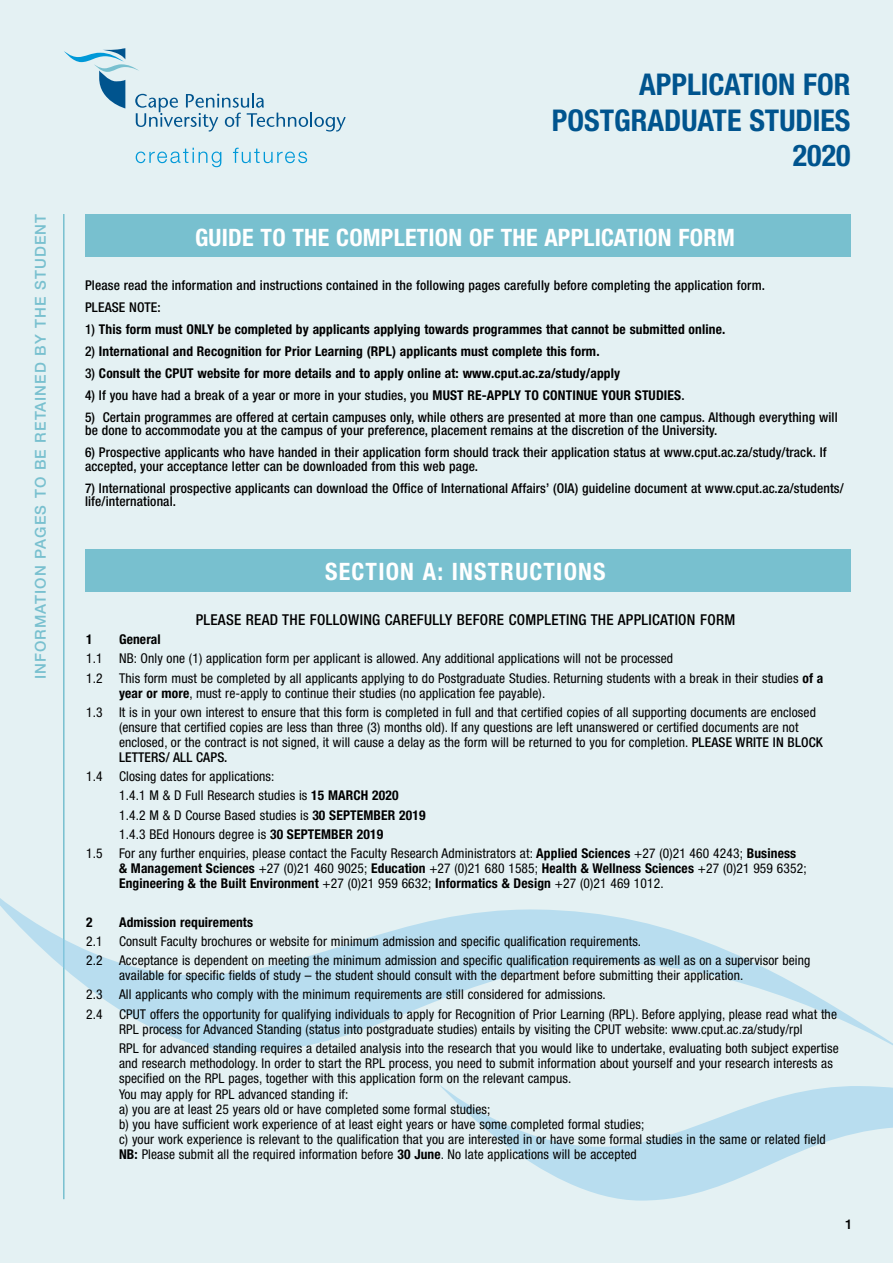
<style>
.page{position:relative;width:893px;height:1263px;background:#e4f1f3}
.page>*{position:absolute;margin:0;border:0;box-sizing:border-box;transform-origin:0 0}
.t1{font:700 condensed 30px/35.5px "Helvetica Neue";color:#00548e;text-align:right}
.t2{font:700 condensed 24px "Helvetica Neue LT Std";letter-spacing:.01em;color:#fff}
.t3{font:700 condensed 24px "Helvetica Neue LT Std";letter-spacing:.05em;color:#fff}
.t4{font:500 condensed 15px "Helvetica Neue LT Std";letter-spacing:.02em;color:#000}
.t5{font:500 15px "Helvetica Neue LT Std";letter-spacing:.07em;color:#78c0cf}
.t6{font:condensed 13.5px/15px "Helvetica Neue LT Std";letter-spacing:.01em;color:#000}
.t7{font:500 condensed 13.5px/13.5px "Helvetica Neue LT Std";letter-spacing:.01em;color:#000}
.t8{font:700 condensed 13.5px/15px "Helvetica Neue LT Std";letter-spacing:.01em;color:#000}
.t9{font:500 13.5px "Helvetica Neue LT Std";color:#000}
.s1{font-weight:500}
.s2{font-weight:700}
.s3{font-weight:400}
</style>
<div class="page">
<div style="left:85px;top:214px;width:765px;height:43px;background:#78c0cf"></div>
<svg style="left:64px;top:48px;width:282px;height:84px"></svg>
<svg style="left:136px;top:148px;width:171px;height:19px"></svg>
<hr style="left:63px;top:214px;width:2px;height:985px;background:#78c0cf">
<svg style="left:0;top:880px;width:893px;height:320px"></svg>
<div style="left:85px;top:549px;width:765px;height:42px;background:#78c0cf"></div>
<p class="t5" style="left:32px;top:679px;width:467px;rotate:-90deg">INFORMATION PAGES TO BE RETAINED BY THE STUDENT</p>
<h1 class="t1" style="left:552px;top:67px;width:300px">APPLICATION FOR<br>POSTGRADUATE STUDIES<br>2020</h1>
<h2 class="t2" style="left:195px;top:223px;width:541px">GUIDE TO THE COMPLETION OF THE APPLICATION FORM</h2>
<p class="t7" style="left:85px;top:274px;width:682px;line-height:22px">Please read the information and instructions contained in the following pages carefully before completing the application form.<br>PLEASE NOTE:</p>
<p class="t8" style="left:85px;top:321px;width:642px"><span class="s1">1)</span> This form must ONLY be completed by applicants applying towards programmes that cannot be submitted online.</p>
<p class="t8" style="left:85px;top:343px;width:516px"><span class="s1">2)</span> International and Recognition for Prior Learning (RPL) applicants must complete this form.</p>
<p class="t8" style="left:85px;top:365px;width:537px"><span class="s1">3)</span> Consult the CPUT website for more details and to apply online at: www.cput.ac.za/study/apply</p>
<p class="t7" style="left:85px;top:388px;width:601px">4) If you have had a break of a year or more in your studies, you <span class="s2">MUST RE-APPLY TO CONTINUE YOUR STUDIES</span>.</p>
<p class="t7" style="left:85px;top:410px;width:754px">5) Certain programmes are offered at certain campuses only, while others are presented at more than one campus. Although everything will be done to accommodate you at the campus of your preference, placement remains at the discretion of the University.</p>
<p class="t7" style="left:85px;top:445px;width:743px">6) Prospective applicants who have handed in their application form should track their application status at www.cput.ac.za/study/track. If accepted, your acceptance letter can be downloaded from this web page.</p>
<p class="t7" style="left:85px;top:481px;width:760px">7) International prospective applicants can download the Office of International Affairs’ (OIA) guideline document at www.cput.ac.za/students/ life/international.</p>
<h2 class="t3" style="left:325px;top:557px;width:282px">SECTION A: INSTRUCTIONS</h2>
<p class="t4" style="left:196px;top:611px;width:541px">PLEASE READ THE FOLLOWING CAREFULLY BEFORE COMPLETING THE APPLICATION FORM</p>
<p class="t8" style="left:86px;top:632px;width:8px">1</p>
<p class="t8" style="left:119px;top:632px;width:43px">General</p>
<p class="t6" style="left:86px;top:649px;width:739px;line-height:19.2px">1.1 NB: Only one (1) application form per applicant is allowed. Any additional applications will not be processed<br>1.2 This form must be completed by all applicants applying to do Postgraduate Studies. Returning students with a break in their studies <span class="s2">of a</span></p>
<p class="t6" style="left:86px;top:683px;width:731px;line-height:19.2px;text-indent:33px"><span class="s2">year or more</span>, must re-apply to continue their studies (no application fee payable).<br>1.3 It is in your own interest to ensure that this form is completed in full and that certified copies of all supporting documents are enclosed</p>
<p class="t6" style="left:119px;top:719px;width:705px">(ensure that certified copies are less than three (3) months old). If any questions are left unanswered or certified documents are not enclosed, or the contract is not signed, it will cause a delay as the form will be returned to you for completion. <span class="s1">PLEASE WRITE IN BLOCK<br>LETTERS/ ALL CAPS.</span></p>
<p class="t6" style="left:86px;top:769px;width:190px">1.4 Closing dates for applications:</p>
<p class="t6" style="left:119px;top:788px;width:281px">1.4.1 M &amp; D Full Research studies is <span class="s2">15 MARCH 2020</span></p>
<p class="t6" style="left:119px;top:807px;width:308px">1.4.2 M &amp; D Course Based studies is <span class="s2">30 SEPTEMBER 2019</span></p>
<p class="t6" style="left:119px;top:826px;width:266px">1.4.3 BEd Honours degree is <span class="s2">30 SEPTEMBER 2019</span></p>
<p class="t6" style="left:86px;top:846px;width:712px">1.5 For any further enquiries, please contact the Faculty Research Administrators at: <span class="s2">Applied Sciences</span> +27 (0)21 460 4243; <span class="s2">Business</span></p>
<p class="t8" style="left:119px;top:861px;width:689px">&amp; Management Sciences <span class="s3">+27 (0)21 460 9025;</span> Education <span class="s3">+27 (0)21 680 1585;</span> Health &amp; Wellness Sciences <span class="s3">+27 (0)21 959 6352;<br></span>Engineering &amp; the Built Environment <span class="s3">+27 (0)21 959 6632;</span> Informatics &amp; Design <span class="s3">+27 (0)21 469 1012.</span></p>
<p class="t8" style="left:86px;top:914px;width:8px">2</p>
<p class="t8" style="left:119px;top:914px;width:136px">Admission requirements</p>
<p class="t6" style="left:86px;top:931px;width:726px;line-height:19.2px">2.1 Consult Faculty brochures or website for minimum admission and specific qualification requirements.<br>2.2 Acceptance is dependent on meeting the minimum admission and specific qualification requirements as well as on a supervisor being</p>
<p class="t6" style="left:86px;top:966px;width:752px;line-height:19.2px;text-indent:33px">available for specific fields of study – the student should consult with the department before submitting their application.<br>2.3 All applicants who comply with the minimum requirements are still considered for admissions.<br>2.4 CPUT offers the opportunity for qualifying individuals to apply for Recognition of Prior Learning (RPL). Before applying, please read what the</p>
<p class="t6" style="left:119px;top:1019px;width:721px;line-height:19.4px">RPL process for Advanced Standing (status into postgraduate studies) entails by visiting the CPUT website: www.cput.ac.za/study/rpl<br>RPL for advanced standing requires a detailed analysis into the research that you would like to undertake, evaluating both subject expertise</p>
<p class="t6" style="left:119px;top:1056px;width:715px">and research methodology. In order to start the RPL process, you need to submit information about yourself and your research interests as specified on the RPL pages, together with this application form on the relevant campus.</p>
<p class="t6" style="left:119px;top:1087px;width:708px">You may apply for RPL advanced standing if:<br>a) you are at least 25 years old or have completed some formal studies;<br>b) you have sufficient work experience of at least eight years or have some completed formal studies;<br>c) your work experience is relevant to the qualification that you are interested in or have some formal studies in the same or related field <span class="s2">NB:</span> Please submit all the required information before <span class="s2">30 June</span>. No late applications will be accepted</p>
<p class="t9" style="left:845px;top:1216px;width:9px">1</p>
</div>
